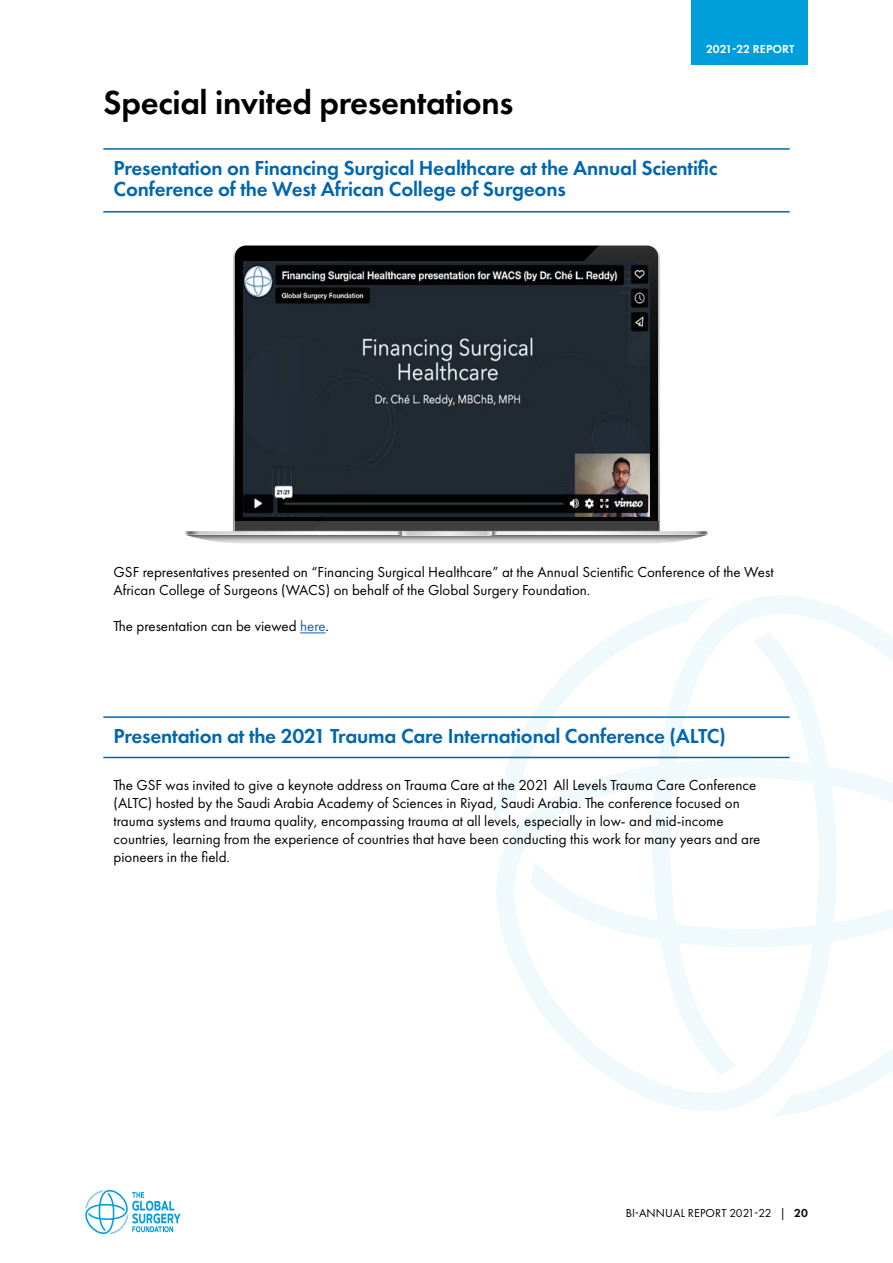
<style>
.page{position:relative;width:893px;height:1263px;background:#fff}
.page>*{position:absolute;margin:0;border:0;box-sizing:border-box;transform-origin:0 0}
.t1{font:600 34.5px "Futura PT";letter-spacing:-.01em;color:#000}
.t2{font:600 21px/21px "Futura PT";letter-spacing:-.01em;color:#0067ae}
.t3{font:15px/18px "Futura PT";color:#000}
.t4{font:12px "Futura PT";letter-spacing:.01em;color:#000}
.t5{font:600 12px "Futura PT";letter-spacing:.01em;color:#fff}
.s1{color:#215e9e}
.s2{font-weight:600}
</style>
<div class="page">
<svg style="left:85px;top:1190px;width:96px;height:44px"></svg>
<svg style="left:492px;top:756px;width:281px;height:355px"></svg>
<svg style="left:531px;top:595px;width:362px;height:480px"></svg>
<svg style="left:493px;top:597px;width:220px;height:227px"></svg>
<svg style="left:773px;top:873px;width:120px;height:244px"></svg>
<div style="left:691px;top:0;width:117px;height:64px;background:#009edb"></div>
<hr style="left:103px;top:148px;width:687px;height:2px;background:#0067ae">
<hr style="left:103px;top:716px;width:687px;height:2px;background:#0067ae">
<hr style="left:103px;top:211px;width:687px;height:2px;background:#0067ae">
<hr style="left:103px;top:757px;width:687px;height:1px;background:#0067ae">
<svg style="left:300px;top:632px;width:26px;height:1px"></svg>
<div style="left:235px;top:245px;width:78px;height:276px;background:#000"></div>
<div style="left:235px;top:521px;width:423px;height:9px;background:#3b3b3b"></div>
<svg style="left:185px;top:530px;width:523px;height:13px"></svg>
<svg style="left:313px;top:245px;width:347px;height:286px"></svg>
<img style="left:243px;top:261px;width:406px;height:256px">
<p class="t5" style="left:706px;top:41px;width:90px">2021-22 REPORT</p>
<h1 class="t1" style="left:103px;top:81px;width:412px">Special invited presentations</h1>
<h2 class="t2" style="left:114px;top:157px;width:605px">Presentation on Financing Surgical Healthcare at the Annual Scientific<br>Conference of the West African College of Surgeons</h2>
<p class="t3" style="left:114px;top:563px;width:661px">GSF representatives presented on “Financing Surgical Healthcare” at the Annual Scientific Conference of the West<br>African College of Surgeons (WACS) on behalf of the Global Surgery Foundation.</p>
<p class="t3" style="left:114px;top:617px;width:217px">The presentation can be viewed <span class="s1">here</span>.</p>
<h2 class="t2" style="left:114px;top:725px;width:614px">Presentation at the 2021 Trauma Care International Conference (ALTC)</h2>
<p class="t3" style="left:114px;top:776px;width:648px">The GSF was invited to give a keynote address on Trauma Care at the 2021 All Levels Trauma Care Conference (ALTC) hosted by the Saudi Arabia Academy of Sciences in Riyad, Saudi Arabia. The conference focused on trauma systems and trauma quality, encompassing trauma at all levels, especially in low- and mid-income countries, learning from the experience of countries that have been conducting this work for many years and are pioneers in the field.</p>
<p class="t4" style="left:626px;top:1206px;width:184px">BI-ANNUAL REPORT 2021-22 | <span class="s2">20</span></p>
</div>
